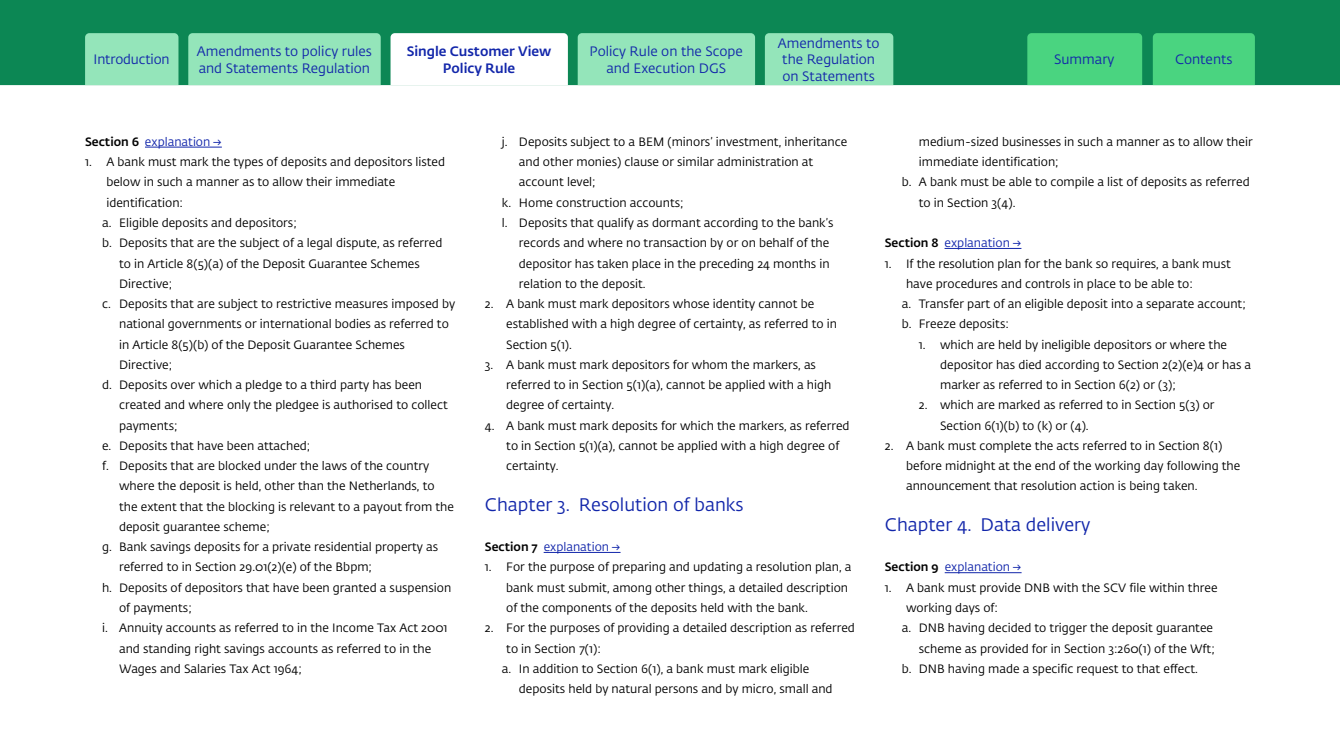
<style>
.page{position:relative;width:1340px;height:754px;background:#fff}
.page>*{position:absolute;margin:0;border:0;box-sizing:border-box;transform-origin:0 0}
.H3_Paragraafkop{font:18px "DNB Fedra";color:#1226aa}
.t1{font:13.5px/16.5px "DNB Fedra";color:#1226aa;text-align:center}
.t2{font:500 13.5px/16.5px "DNB Fedra";color:#1226aa;text-align:center}
.Opsomming_1_2_3_insp{font:12px/20.2px "DNB Fedra";color:#000}
.H4_Alineakop{font:12px "DNB Fedra";color:#1226aa}
.s1{font-weight:500;color:#000}
</style>
<div class="page">
<div style="left:0;top:0;width:1339px;height:85px;background:#0c8754"></div>
<div style="left:188px;top:33px;width:193px;height:52px;background:#94e5ba"></div>
<svg style="left:390px;top:33px;width:178px;height:52px"></svg>
<div style="left:577px;top:33px;width:178px;height:52px;background:#94e5ba"></div>
<div style="left:765px;top:33px;width:128px;height:52px;background:#94e5ba"></div>
<div style="left:85px;top:33px;width:93px;height:52px;background:#94e5ba"></div>
<div style="left:1152px;top:33px;width:102px;height:52px;background:#4ad480"></div>
<div style="left:1027px;top:33px;width:115px;height:52px;background:#4ad480"></div>
<hr style="left:145px;top:147px;width:77px;height:1px;background:#1226aa">
<hr style="left:543px;top:552px;width:77px;height:1px;background:#1226aa">
<hr style="left:944px;top:248px;width:77px;height:1px;background:#1226aa">
<hr style="left:944px;top:572px;width:77px;height:1px;background:#1226aa">
<p class="t1" style="left:197px;top:43px;width:176px;text-align:left">Amendments to policy rules and Statements Regulation</p>
<p class="t2" style="left:407px;top:43px;width:146px">Single Customer View<br>Policy Rule</p>
<p class="t1" style="left:589px;top:43px;width:155px">Policy Rule on the Scope and Execution DGS</p>
<p class="t1" style="left:777px;top:35px;width:103px">Amendments to the Regulation on Statements</p>
<p class="t1" style="left:94px;top:52px;width:77px">Introduction</p>
<p class="t1" style="left:1054px;top:52px;width:62px">Summary</p>
<p class="t1" style="left:1175px;top:52px;width:59px">Contents</p>
<h4 class="H4_Alineakop" style="left:85px;top:134px;width:138px"><span class="s1">Section 6</span> explanation →</h4>
<p class="Opsomming_1_2_3_insp" style="left:106px;top:152px;width:340px;text-indent:-21px">1. A bank must mark the types of deposits and depositors listed below in such a manner as to allow their immediate identification:</p>
<p class="Opsomming_1_2_3_insp" style="left:102px;top:213px;width:196px">a. Eligible deposits and depositors;</p>
<p class="Opsomming_1_2_3_insp" style="left:119px;top:233px;width:325px;text-indent:-17px">b. Deposits that are the subject of a legal dispute, as referred to in Article 8(5)(a) of the Deposit Guarantee Schemes<br>Directive;</p>
<p class="Opsomming_1_2_3_insp" style="left:119px;top:294px;width:337px;text-indent:-17px">c. Deposits that are subject to restrictive measures imposed by national governments or international bodies as referred to in Article 8(5)(b) of the Deposit Guarantee Schemes Directive;</p>
<p class="Opsomming_1_2_3_insp" style="left:119px;top:375px;width:330px;text-indent:-17px">d. Deposits over which a pledge to a third party has been created and where only the pledgee is authorised to collect payments;</p>
<p class="Opsomming_1_2_3_insp" style="left:102px;top:435px;width:210px">e. Deposits that have been attached;</p>
<p class="Opsomming_1_2_3_insp" style="left:119px;top:456px;width:336px;text-indent:-17px">f. Deposits that are blocked under the laws of the country where the deposit is held, other than the Netherlands, to the extent that the blocking is relevant to a payout from the deposit guarantee scheme;</p>
<p class="Opsomming_1_2_3_insp" style="left:119px;top:537px;width:320px;text-indent:-17px">g. Bank savings deposits for a private residential property as referred to in Section 29.01(2)(e) of the Bbpm;</p>
<p class="Opsomming_1_2_3_insp" style="left:119px;top:577px;width:333px;text-indent:-17px">h. Deposits of depositors that have been granted a suspension of payments;</p>
<p class="Opsomming_1_2_3_insp" style="left:119px;top:618px;width:330px;text-indent:-17px">i. Annuity accounts as referred to in the Income Tax Act 2001 and standing right savings accounts as referred to in the<br>Wages and Salaries Tax Act 1964;</p>
<p class="Opsomming_1_2_3_insp" style="left:519px;top:132px;width:330px;text-indent:-17px">j. Deposits subject to a BEM (minors’ investment, inheritance and other monies) clause or similar administration at account level;</p>
<p class="Opsomming_1_2_3_insp" style="left:502px;top:192px;width:183px">k. Home construction accounts;</p>
<p class="Opsomming_1_2_3_insp" style="left:519px;top:213px;width:316px;text-indent:-17px">l. Deposits that qualify as dormant according to the bank’s records and where no transaction by or on behalf of the depositor has taken place in the preceding 24 months in relation to the deposit.</p>
<p class="Opsomming_1_2_3_insp" style="left:506px;top:294px;width:332px;text-indent:-21px">2. A bank must mark depositors whose identity cannot be established with a high degree of certainty, as referred to in<br>Section 5(1).</p>
<p class="Opsomming_1_2_3_insp" style="left:506px;top:354px;width:327px;text-indent:-21px">3. A bank must mark depositors for whom the markers, as referred to in Section 5(1)(a), cannot be applied with a high degree of certainty.</p>
<p class="Opsomming_1_2_3_insp" style="left:506px;top:415px;width:345px;text-indent:-21px">4. A bank must mark deposits for which the markers, as referred to in Section 5(1)(a), cannot be applied with a high degree of certainty.</p>
<h3 class="H3_Paragraafkop" style="left:485px;top:493px;width:260px">Chapter 3. Resolution of banks</h3>
<h4 class="H4_Alineakop" style="left:485px;top:539px;width:137px"><span class="s1">Section 7</span> explanation →</h4>
<p class="Opsomming_1_2_3_insp" style="left:506px;top:557px;width:347px;text-indent:-21px">1. For the purpose of preparing and updating a resolution plan, a bank must submit, among other things, a detailed description of the components of the deposits held with the bank.</p>
<p class="Opsomming_1_2_3_insp" style="left:506px;top:618px;width:350px;text-indent:-21px">2. For the purposes of providing a detailed description as referred to in Section 7(1):</p>
<p class="Opsomming_1_2_3_insp" style="left:519px;top:658px;width:315px;text-indent:-17px">a. In addition to Section 6(1), a bank must mark eligible deposits held by natural persons and by micro, small and</p>
<p class="Opsomming_1_2_3_insp" style="left:918px;top:132px;width:335px">medium-sized businesses in such a manner as to allow their immediate identification;</p>
<p class="Opsomming_1_2_3_insp" style="left:918px;top:172px;width:332px;text-indent:-17px">b. A bank must be able to compile a list of deposits as referred to in Section 3(4).</p>
<h4 class="H4_Alineakop" style="left:884px;top:236px;width:138px"><span class="s1">Section 8</span> explanation →</h4>
<p class="Opsomming_1_2_3_insp" style="left:906px;top:253px;width:326px;text-indent:-21px">1. If the resolution plan for the bank so requires, a bank must have procedures and controls in place to be able to:</p>
<p class="Opsomming_1_2_3_insp" style="left:901px;top:294px;width:345px">a. Transfer part of an eligible deposit into a separate account;</p>
<p class="Opsomming_1_2_3_insp" style="left:901px;top:314px;width:109px">b. Freeze deposits:</p>
<h4 class="Opsomming_1_2_3_insp" style="left:940px;top:334px;width:312px;text-indent:-21px">1. which are held by ineligible depositors or where the depositor has died according to Section 2(2)(e)4 or has a marker as referred to in Section 6(2) or (3);</h4>
<h4 class="Opsomming_1_2_3_insp" style="left:940px;top:395px;width:276px;text-indent:-21px">2. which are marked as referred to in Section 5(3) or<br>Section 6(1)(b) to (k) or (4).</h4>
<p class="Opsomming_1_2_3_insp" style="left:906px;top:435px;width:336px;text-indent:-21px">2. A bank must complete the acts referred to in Section 8(1) before midnight at the end of the working day following the announcement that resolution action is being taken.</p>
<h3 class="H3_Paragraafkop" style="left:884px;top:513px;width:207px">Chapter 4. Data delivery</h3>
<h4 class="H4_Alineakop" style="left:884px;top:560px;width:138px"><span class="s1">Section 9</span> explanation →</h4>
<p class="Opsomming_1_2_3_insp" style="left:906px;top:577px;width:313px;text-indent:-21px">1. A bank must provide DNB with the SCV file within three working days of:</p>
<p class="Opsomming_1_2_3_insp" style="left:901px;top:618px;width:314px;text-align:right">a. DNB having decided to trigger the deposit guarantee scheme as provided for in Section 3:260(1) of the Wft;</p>
<p class="Opsomming_1_2_3_insp" style="left:901px;top:658px;width:297px">b. DNB having made a specific request to that effect.</p>
</div>
